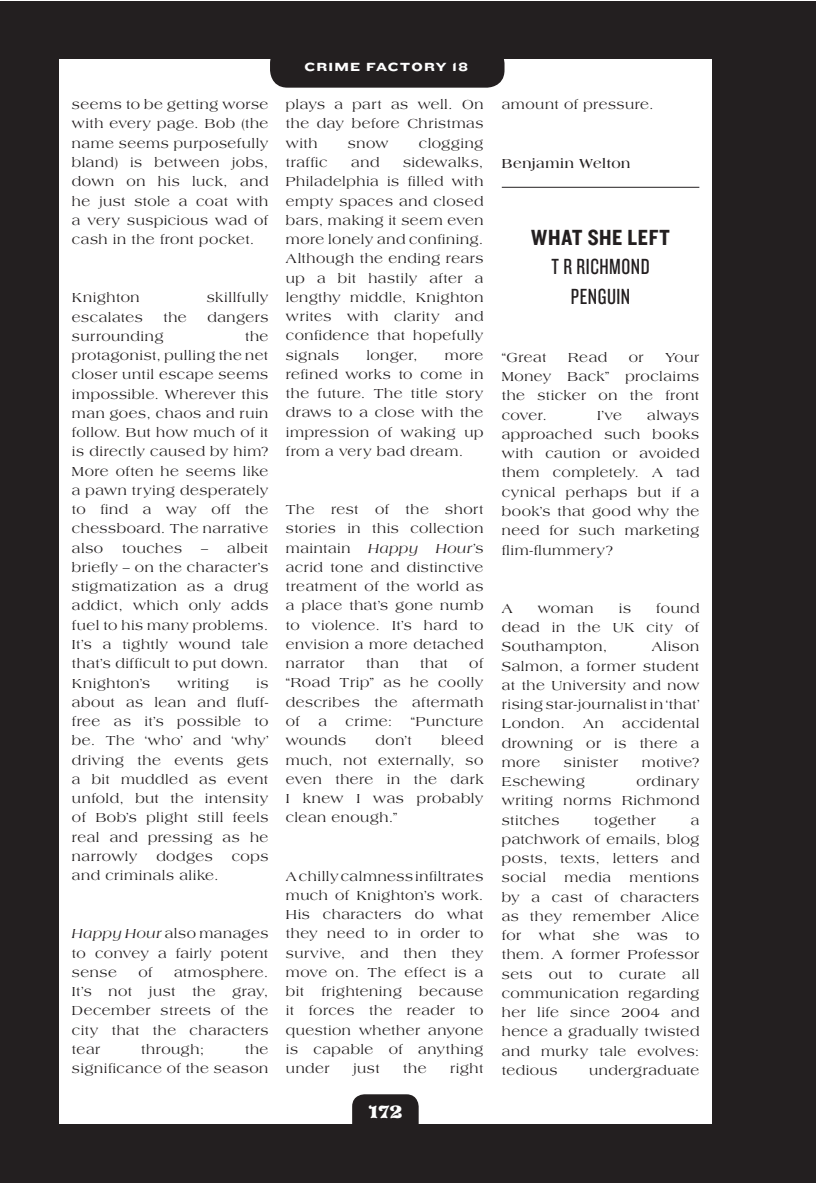
<style>
.page{position:relative;width:816px;height:1184px;background:#fff}
.page>*{position:absolute;margin:0;border:0;box-sizing:border-box;transform-origin:0 0}
.t1{font:22.75px/29.2px "Knockout HTF28 Junior Featherwt";letter-spacing:.025em;color:#231f20;text-align:center}
.t2{font:22.75px "Knockout HTF50 Welterweight";letter-spacing:.03em;color:#231f20}
.t3{font:17.5px "Storybook";color:#fff}
.t4{font:14px/19.2px "Americana";letter-spacing:.035em;color:#231f20;text-align:justify}
.t5{font:700 14px "Americana";letter-spacing:.035em;color:#231f20}
.t6{font:italic 14px "Americana";letter-spacing:.035em;color:#231f20}
.t7{font:12.25px "Knockout HTF54 Sumo";letter-spacing:.09em;color:#fff}
.s1{font-style:italic}
</style>
<div class="page">
<div style="left:0;top:1px;width:791px;height:1181px;background:#231f20"></div>
<div style="left:791px;top:1px;width:25px;height:1181px;background:#231f20"></div>
<div style="left:60px;top:60px;width:651px;height:1064px;background:#fff"></div>
<svg style="left:352px;top:1094px;width:66px;height:30px;background:#2b2728"></svg>
<div style="left:270px;top:46px;width:234px;height:42px;background:#231f20;border-radius:18px"></div>
<hr style="left:502px;top:187px;width:197px;height:1px;background:#231f20">
<p class="t4" style="left:72px;top:95px;width:198px">seems to be getting worse with every page. Bob (the name seems purposefully bland) is between jobs, down on his luck, and he just stole a coat with a very suspicious wad of cash in the front pocket.</p>
<p class="t4" style="left:72px;top:288px;width:69px">Knighton</p>
<p class="t4" style="left:207px;top:288px;width:63px">skillfully</p>
<p class="t4" style="left:72px;top:307px;width:72px">escalates</p>
<p class="t4" style="left:163px;top:307px;width:25px">the</p>
<p class="t4" style="left:207px;top:307px;width:62px">dangers</p>
<p class="t4" style="left:72px;top:326px;width:93px">surrounding</p>
<p class="t4" style="left:72px;top:326px;width:198px;text-indent:173px">the protagonist, pulling the net closer until escape seems impossible. Wherever this man goes, chaos and ruin follow. But how much of it is directly caused by him?<br>More often he seems like a pawn trying desperately to find a way off the chessboard. The narrative also</p>
<p class="t4" style="left:72px;top:538px;width:198px;text-indent:129px">– albeit briefly – on the character’s stigmatization as a drug addict, which only adds fuel to his many problems.<br>It’s a tightly wound tale that’s difficult to put down.<br>Knighton’s</p>
<p class="t4" style="left:122px;top:538px;width:61px">touches</p>
<p class="t4" style="left:72px;top:673px;width:198px;text-indent:184px">is about as lean and fluff&shy;free as it’s possible to be. The ‘who’ and ‘why’ driving the events gets a bit muddled as event unfold, but the intensity of Bob’s plight still feels real and pressing as he narrowly</p>
<p class="t4" style="left:177px;top:673px;width:53px">writing</p>
<p class="t4" style="left:156px;top:846px;width:58px">dodges</p>
<p class="t4" style="left:232px;top:846px;width:38px">cops</p>
<p class="t4" style="left:72px;top:865px;width:148px">and criminals alike.</p>
<p class="t4" style="left:72px;top:924px;width:198px"><span class="s1">Happy Hour</span> also manages to convey a fairly potent sense</p>
<p class="t4" style="left:72px;top:962px;width:198px;text-indent:102px">atmosphere.<br>It’s not just the gray, December streets of the city that the characters tear</p>
<p class="t4" style="left:138px;top:962px;width:16px">of</p>
<p class="t4" style="left:72px;top:1039px;width:198px;text-align:right">the<br>significance of the season</p>
<p class="t4" style="left:141px;top:1039px;width:64px">through;</p>
<p class="t7" style="left:304px;top:60px;width:165px">CRIME FACTORY 18</p>
<p class="t4" style="left:286px;top:95px;width:199px">plays a part as well. On the day before Christmas with</p>
<p class="t4" style="left:348px;top:133px;width:42px">snow</p>
<p class="t4" style="left:419px;top:133px;width:66px">clogging</p>
<p class="t4" style="left:286px;top:153px;width:199px;text-indent:117px">sidewalks, Philadelphia is filled with empty spaces and closed bars, making it seem even more lonely and confining.<br>Although the ending rears up a bit hastily after a lengthy middle, Knighton writes with clarity and confidence that hopefully signals</p>
<p class="t4" style="left:286px;top:153px;width:43px">traffic</p>
<p class="t4" style="left:351px;top:153px;width:30px">and</p>
<p class="t4" style="left:366px;top:345px;width:53px">longer,</p>
<p class="t4" style="left:286px;top:345px;width:199px;text-indent:159px">more refined works to come in the future. The title story draws to a close with the impression of waking up from a very bad dream.</p>
<p class="t4" style="left:286px;top:500px;width:199px">The rest of the short stories in this collection maintain</p>
<p class="t4" style="left:286px;top:538px;width:199px;text-indent:150px"><span class="s1">Hour’</span>s acrid tone and distinctive treatment of the world as a place that’s gone numb to violence. It’s hard to envision a more detached narrator</p>
<p class="t6" style="left:368px;top:540px;width:51px">Happy</p>
<p class="t4" style="left:286px;top:654px;width:199px;text-indent:183px">of “Road Trip” as he coolly describes the aftermath of</p>
<p class="t4" style="left:366px;top:654px;width:34px">than</p>
<p class="t4" style="left:420px;top:654px;width:29px">that</p>
<p class="t4" style="left:318px;top:711px;width:10px">a</p>
<p class="t4" style="left:345px;top:711px;width:48px">crime:</p>
<p class="t4" style="left:411px;top:711px;width:74px">“Puncture</p>
<p class="t4" style="left:286px;top:731px;width:62px">wounds</p>
<p class="t4" style="left:375px;top:731px;width:38px">don’t</p>
<p class="t4" style="left:286px;top:731px;width:199px;text-indent:155px">bleed much, not externally, so even there in the dark I knew I was probably clean enough.”</p>
<p class="t4" style="left:286px;top:866px;width:199px">A chilly calmness infiltrates much of Knighton’s work.<br>His characters do what they need to in order to survive, and then they move on. The effect is a bit frightening because it forces the reader to question whether anyone is capable of anything under</p>
<p class="t4" style="left:353px;top:1059px;width:28px">just</p>
<p class="t4" style="left:403px;top:1059px;width:25px">the</p>
<p class="t4" style="left:450px;top:1059px;width:35px">right</p>
<p class="t3" style="left:369px;top:1102px;width:35px">172</p>
<p class="t4" style="left:502px;top:95px;width:153px">amount of pressure.</p>
<p class="t5" style="left:502px;top:155px;width:130px">Benjamin Welton</p>
<h1 class="t2" style="left:531px;top:225px;width:140px">WHAT SHE LEFT</h1>
<h1 class="t1" style="left:551px;top:253px;width:99px">T R RICHMOND<br>PENGUIN</h1>
<p class="t4" style="left:502px;top:348px;width:46px">“Great</p>
<p class="t4" style="left:568px;top:348px;width:40px">Read</p>
<p class="t4" style="left:628px;top:348px;width:16px">or</p>
<p class="t4" style="left:502px;top:348px;width:199px;text-indent:164px">Your Money Back” proclaims the sticker on the front cover.</p>
<p class="t4" style="left:502px;top:405px;width:199px;text-indent:145px">always approached such books with caution or avoided them completely. A tad cynical perhaps but if a book’s that good why the need for such marketing flim-flummery?</p>
<p class="t4" style="left:597px;top:405px;width:26px">I’ve</p>
<p class="t4" style="left:502px;top:598px;width:199px;text-indent:154px">found dead in the UK city of Southampton,</p>
<p class="t4" style="left:502px;top:598px;width:12px">A</p>
<p class="t4" style="left:538px;top:598px;width:57px">woman</p>
<p class="t4" style="left:619px;top:598px;width:14px">is</p>
<p class="t4" style="left:502px;top:637px;width:199px;text-indent:150px">Alison Salmon, a former student at the University and now rising star-journalist in ‘that’ London.</p>
<p class="t4" style="left:502px;top:714px;width:199px;text-indent:120px">accidental drowning or is there a more</p>
<p class="t4" style="left:583px;top:714px;width:22px">An</p>
<p class="t4" style="left:564px;top:752px;width:56px">sinister</p>
<p class="t4" style="left:641px;top:752px;width:59px">motive?</p>
<p class="t4" style="left:502px;top:772px;width:84px">Eschewing</p>
<p class="t4" style="left:502px;top:772px;width:199px;text-indent:135px">ordinary writing norms Richmond stitches</p>
<p class="t4" style="left:594px;top:810px;width:63px">together</p>
<p class="t4" style="left:502px;top:810px;width:199px;text-indent:189px">a patchwork of emails, blog posts, texts, letters and social</p>
<p class="t4" style="left:564px;top:868px;width:48px">media</p>
<p class="t4" style="left:502px;top:868px;width:199px;text-indent:128px">mentions by a cast of characters as they remember Alice for what she was to them. A former Professor sets out to curate all communication regarding her life since 2004 and hence a gradually twisted and murky tale evolves: tedious</p>
<p class="t4" style="left:589px;top:1060px;width:112px">undergraduate</p>
</div>
